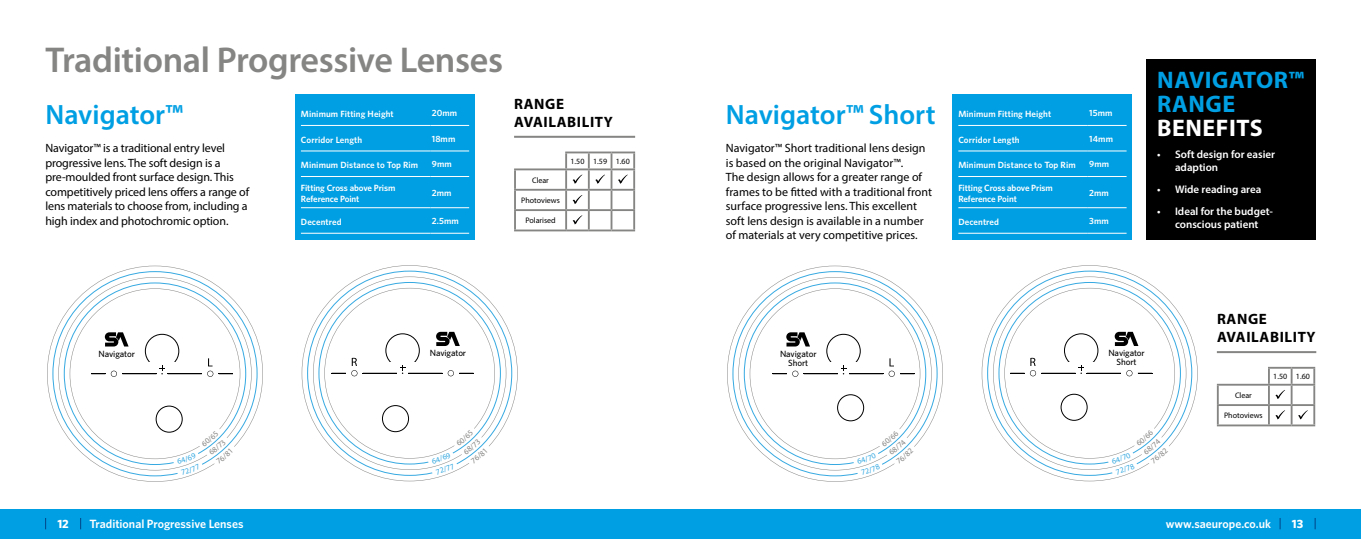
<style>
.page{position:relative;width:1361px;height:539px;background:#fff}
.page>*{position:absolute;margin:0;border:0;box-sizing:border-box;transform-origin:0 0}
.t1{font:600 36px "Myriad Pro";letter-spacing:-.01em;color:#858584}
.t2{font:600 28px "Myriad Pro";color:#009fe3}
.t3{font:700 24px/24px "Myriad Pro";letter-spacing:.02em;color:#009fe3}
.t4{font:700 24px "Myriad Pro";letter-spacing:.02em;color:#fff}
.t5{font:700 15px/18px "Myriad Pro";letter-spacing:.04em;color:#000}
.t6{font:12px/14.4px "Myriad Pro";letter-spacing:-.005em;color:#000}
.t7{font:600 12px "Whitney";color:#fff}
.t8{font:700 12px "Whitney";color:#fff}
.t9{font:600 11px/13.2px "Myriad Pro";color:#fff}
.t10{font:600 9px "Whitney";letter-spacing:.01em;color:#fff}
.t11{font:600 9px/10.8px "Whitney";letter-spacing:-.01em;color:#fff}
.t12{font:500 9px/9px "Whitney";letter-spacing:-.01em;color:#000;text-align:center}
.t13{font:8px "Myriad Pro";color:#000}
</style>
<div class="page">
<div style="left:295px;top:94px;width:180px;height:145px;background:#009fe3"></div>
<hr style="left:301px;top:125px;width:129px;height:1px;background:#fff">
<hr style="left:430px;top:125px;width:39px;height:1px;background:#fff">
<hr style="left:301px;top:150px;width:129px;height:1px;background:#fff">
<hr style="left:430px;top:150px;width:39px;height:1px;background:#fff">
<hr style="left:301px;top:176px;width:129px;height:1px;background:#fff">
<hr style="left:430px;top:176px;width:39px;height:1px;background:#fff">
<hr style="left:301px;top:207px;width:129px;height:1px;background:#fff">
<hr style="left:430px;top:207px;width:39px;height:1px;background:#fff">
<hr style="left:301px;top:233px;width:129px;height:1px;background:#fff">
<hr style="left:430px;top:233px;width:39px;height:1px;background:#fff">
<svg style="left:47px;top:265px;width:216px;height:216px"></svg>
<svg style="left:52px;top:271px;width:206px;height:205px"></svg>
<svg style="left:302px;top:265px;width:216px;height:216px"></svg>
<svg style="left:307px;top:270px;width:205px;height:206px"></svg>
<div style="left:952px;top:94px;width:180px;height:145px;background:#009fe3"></div>
<hr style="left:958px;top:125px;width:130px;height:1px;background:#fff">
<hr style="left:1088px;top:125px;width:38px;height:1px;background:#fff">
<hr style="left:958px;top:150px;width:130px;height:1px;background:#fff">
<hr style="left:1088px;top:150px;width:38px;height:1px;background:#fff">
<hr style="left:958px;top:176px;width:130px;height:1px;background:#fff">
<hr style="left:1088px;top:176px;width:38px;height:1px;background:#fff">
<hr style="left:958px;top:207px;width:130px;height:1px;background:#fff">
<hr style="left:1088px;top:207px;width:38px;height:1px;background:#fff">
<hr style="left:958px;top:233px;width:130px;height:1px;background:#fff">
<hr style="left:1088px;top:233px;width:38px;height:1px;background:#fff">
<svg style="left:727px;top:265px;width:216px;height:216px"></svg>
<svg style="left:732px;top:271px;width:205px;height:205px"></svg>
<svg style="left:981px;top:265px;width:216px;height:216px"></svg>
<svg style="left:987px;top:270px;width:205px;height:206px"></svg>
<div style="left:1145px;top:59px;width:170px;height:180px;background:#000"></div>
<hr style="left:565px;top:151px;width:24px;height:2px;background:#858584">
<hr style="left:589px;top:151px;width:22px;height:2px;background:#858584">
<hr style="left:611px;top:151px;width:24px;height:2px;background:#858584">
<hr style="left:514px;top:168px;width:52px;height:2px;background:#858584">
<hr style="left:566px;top:168px;width:23px;height:2px;background:#858584">
<hr style="left:611px;top:168px;width:24px;height:2px;background:#858584">
<hr style="left:514px;top:189px;width:52px;height:2px;background:#858584">
<hr style="left:566px;top:189px;width:23px;height:2px;background:#858584">
<hr style="left:611px;top:189px;width:24px;height:2px;background:#858584">
<hr style="left:514px;top:209px;width:52px;height:2px;background:#858584">
<svg style="left:514px;top:170px;width:2px;height:59px"></svg>
<hr style="left:566px;top:209px;width:23px;height:2px;background:#858584">
<hr style="left:611px;top:209px;width:24px;height:2px;background:#858584">
<hr style="left:514px;top:229px;width:52px;height:2px;background:#858584">
<hr style="left:566px;top:229px;width:23px;height:2px;background:#858584">
<hr style="left:589px;top:229px;width:22px;height:2px;background:#858584">
<hr style="left:611px;top:229px;width:24px;height:2px;background:#858584">
<svg style="left:588px;top:153px;width:24px;height:76px"></svg>
<svg style="left:618px;top:153px;width:17px;height:76px"></svg>
<svg style="left:565px;top:153px;width:17px;height:76px"></svg>
<hr style="left:1217px;top:384px;width:52px;height:1px;background:#858584">
<hr style="left:1217px;top:404px;width:52px;height:2px;background:#858584">
<svg style="left:1217px;top:385px;width:1px;height:39px"></svg>
<hr style="left:1217px;top:424px;width:52px;height:2px;background:#858584">
<hr style="left:1269px;top:424px;width:22px;height:2px;background:#858584">
<hr style="left:1291px;top:424px;width:24px;height:2px;background:#858584">
<svg style="left:1268px;top:367px;width:47px;height:57px"></svg>
<hr style="left:514px;top:136px;width:121px;height:2px;background:#858584">
<hr style="left:1217px;top:351px;width:99px;height:2px;background:#858584">
<div style="left:0;top:508px;width:1361px;height:31px;background:#009fe3"></div>
<svg style="left:70px;top:288px;width:170px;height:187px"></svg>
<svg style="left:324px;top:288px;width:171px;height:186px"></svg>
<svg style="left:750px;top:288px;width:170px;height:187px"></svg>
<svg style="left:1004px;top:288px;width:171px;height:186px"></svg>
<h1 class="t1" style="left:45px;top:37px;width:459px">Traditional Progressive Lenses</h1>
<h2 class="t2" style="left:45px;top:97px;width:139px">Navigator™</h2>
<p class="t6" style="left:45px;top:141px;width:205px">Navigator™ is a traditional entry level progressive lens. The soft design is a pre-moulded front surface design. This competitively priced lens offers a range of lens materials to choose from, including a high index and photochromic option.</p>
<p class="t10" style="left:301px;top:108px;width:94px">Minimum Fitting Height</p>
<p class="t10" style="left:432px;top:107px;width:27px">20mm</p>
<p class="t10" style="left:301px;top:133px;width:63px">Corridor Length</p>
<p class="t10" style="left:432px;top:133px;width:25px">18mm</p>
<p class="t10" style="left:301px;top:159px;width:119px">Minimum Distance to Top Rim</p>
<p class="t10" style="left:432px;top:158px;width:21px">9mm</p>
<p class="t11" style="left:301px;top:182px;width:96px">Fitting Cross above Prism<br>Reference Point</p>
<p class="t10" style="left:432px;top:186px;width:21px">2mm</p>
<p class="t10" style="left:301px;top:215px;width:42px">Decentred</p>
<p class="t10" style="left:432px;top:215px;width:28px">2.5mm</p>
<p class="t5" style="left:514px;top:94px;width:100px">RANGE<br>AVAILABILITY</p>
<p class="t13" style="left:532px;top:175px;width:18px">Clear</p>
<p class="t13" style="left:521px;top:195px;width:40px">Photoviews</p>
<p class="t13" style="left:525px;top:216px;width:32px">Polarised</p>
<p class="t13" style="left:570px;top:156px;width:61px">1.50 1.59 1.60</p>
<p class="t12" style="left:99px;top:349px;width:38px">Navigator</p>
<p class="t12" style="left:430px;top:348px;width:38px">Navigator</p>
<h2 class="t2" style="left:726px;top:97px;width:211px">Navigator™ Short</h2>
<p class="t6" style="left:726px;top:141px;width:208px">Navigator™ Short traditional lens design is based on the original Navigator™.<br>The design allows for a greater range of frames to be fitted with a traditional front surface progressive lens. This excellent soft lens design is available in a number of materials at very competitive prices.</p>
<p class="t10" style="left:958px;top:108px;width:94px">Minimum Fitting Height</p>
<p class="t10" style="left:1089px;top:107px;width:25px">15mm</p>
<p class="t10" style="left:958px;top:133px;width:63px">Corridor Length</p>
<p class="t10" style="left:1089px;top:133px;width:25px">14mm</p>
<p class="t10" style="left:958px;top:159px;width:119px">Minimum Distance to Top Rim</p>
<p class="t10" style="left:1089px;top:158px;width:21px">9mm</p>
<p class="t11" style="left:958px;top:182px;width:96px">Fitting Cross above Prism<br>Reference Point</p>
<p class="t10" style="left:1089px;top:186px;width:21px">2mm</p>
<p class="t10" style="left:958px;top:215px;width:42px">Decentred</p>
<p class="t10" style="left:1089px;top:215px;width:21px">3mm</p>
<h3 class="t3" style="left:1157px;top:68px;width:148px">NAVIGATOR™<br>RANGE</h3>
<h3 class="t4" style="left:1157px;top:113px;width:107px">BENEFITS</h3>
<p class="t9" style="left:1175px;top:148px;width:102px;text-indent:-18px">• Soft design for easier adaption</p>
<p class="t9" style="left:1157px;top:182px;width:106px">• Wide reading area</p>
<p class="t9" style="left:1157px;top:204px;width:117px;text-align:center">• Ideal for the budget&shy;conscious patient</p>
<p class="t12" style="left:780px;top:349px;width:38px">Navigator<br>Short</p>
<p class="t12" style="left:1108px;top:348px;width:38px">Navigator<br>Short</p>
<p class="t5" style="left:1217px;top:310px;width:100px">RANGE<br>AVAILABILITY</p>
<p class="t13" style="left:1235px;top:390px;width:18px">Clear</p>
<p class="t13" style="left:1224px;top:410px;width:40px">Photoviews</p>
<p class="t13" style="left:1273px;top:371px;width:38px">1.50 1.60</p>
<p class="t8" style="left:57px;top:516px;width:13px">12</p>
<p class="t7" style="left:90px;top:516px;width:155px">Traditional Progressive Lenses</p>
<p class="t7" style="left:1166px;top:516px;width:107px">www.saeurope.co.uk</p>
<p class="t8" style="left:1292px;top:516px;width:13px">13</p>
</div>
